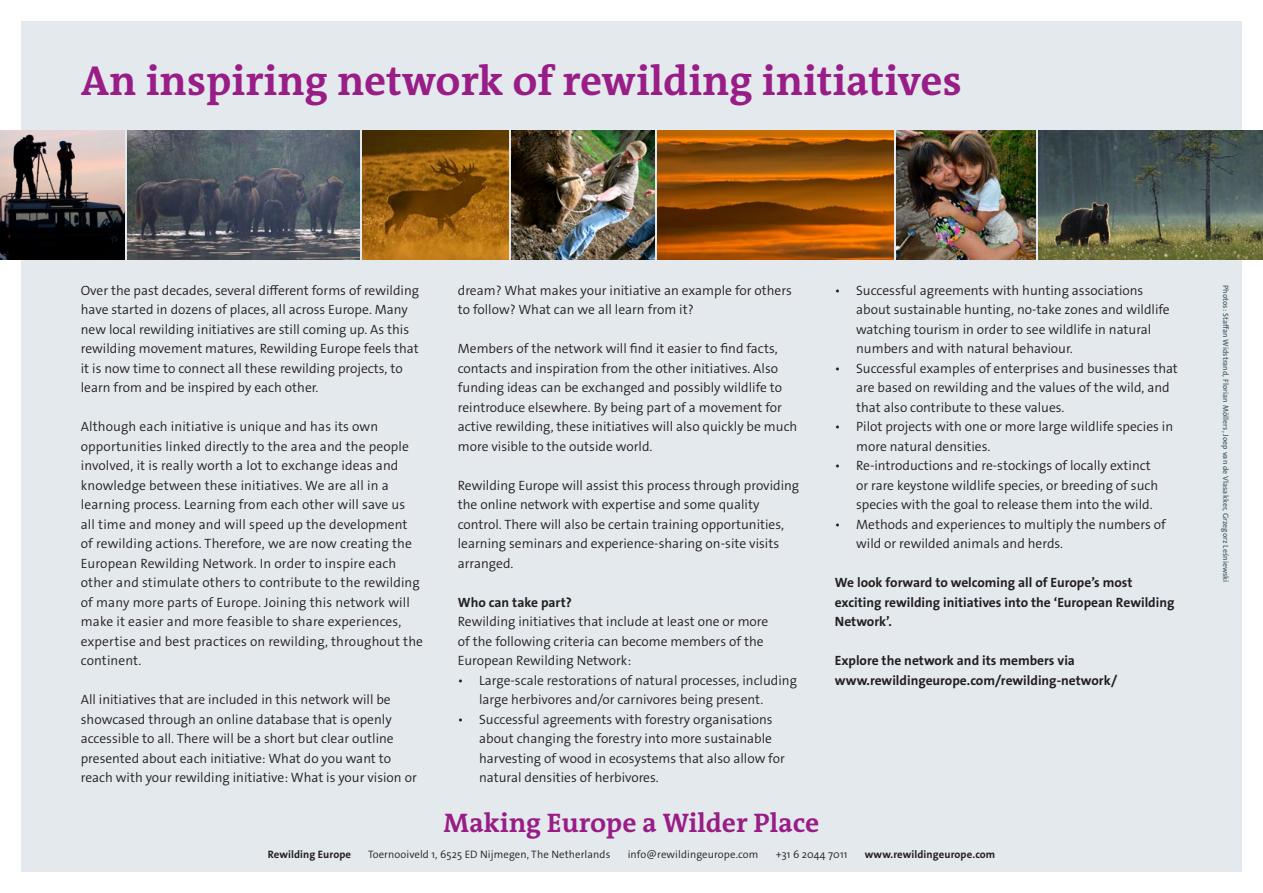
<style>
.page{position:relative;width:1263px;height:893px;background:#fff}
.page>*{position:absolute;margin:0;border:0;box-sizing:border-box;transform-origin:0 0}
.t1{font:700 42px "The Antiqua B W7";color:#991d86}
.t2{font:700 27px "The Antiqua B W7";color:#991d86}
.t3{font:300 13.5px/19.5px "The Sans Os F";color:#231f20}
.t4{font:700 13.5px/19.5px "The Sans Os F";color:#231f20}
.t5{font:300 10.8px "The Sans Os F";letter-spacing:.01em;color:#231f20}
.t6{font:700 10.8px "The Sans Os F";letter-spacing:.01em;color:#231f20}
.t7{font:600 7.8px "The Sans Os F";letter-spacing:.01em;color:#4a626e}
</style>
<div class="page">
<div style="left:21px;top:21px;width:1221px;height:851px;background:#e4e9ed"></div>
<img style="left:512px;top:131px;width:143px;height:128px">
<img style="left:0;top:131px;width:125px;height:128px">
<img style="left:897px;top:131px;width:138px;height:128px">
<img style="left:128px;top:131px;width:232px;height:128px">
<img style="left:1038px;top:131px;width:225px;height:128px">
<img style="left:363px;top:131px;width:146px;height:128px">
<img style="left:658px;top:131px;width:236px;height:128px">
<p class="t1" style="left:81px;top:54px;width:883px">An inspiring network of rewilding initiatives</p>
<p class="t3" style="left:81px;top:281px;width:340px">Over the past decades, several different forms of rewilding have started in dozens of places, all across Europe. Many new local rewilding initiatives are still coming up. As this rewilding movement matures, Rewilding Europe feels that it is now time to connect all these rewilding projects, to learn from and be inspired by each other.</p>
<p class="t3" style="left:81px;top:417px;width:344px">Although each initiative is unique and has its own opportunities linked directly to the area and the people involved, it is really worth a lot to exchange ideas and knowledge between these initiatives. We are all in a learning process. Learning from each other will save us<br>all time and money and will speed up the development of rewilding actions. Therefore, we are now creating the European Rewilding Network. In order to inspire each other and stimulate others to contribute to the rewilding of many more parts of Europe. Joining this network will make it easier and more feasible to share experiences, expertise and best practices on rewilding, throughout the continent.</p>
<p class="t3" style="left:81px;top:690px;width:337px">All initiatives that are included in this network will be showcased through an online database that is openly accessible to all. There will be a short but clear outline presented about each initiative: What do you want to reach with your rewilding initiative: What is your vision or</p>
<p class="t3" style="left:458px;top:281px;width:336px">dream? What makes your initiative an example for others to follow? What can we all learn from it?</p>
<p class="t3" style="left:458px;top:339px;width:341px">Members of the network will find it easier to find facts, contacts and inspiration from the other initiatives. Also funding ideas can be exchanged and possibly wildlife to reintroduce elsewhere. By being part of a movement for active rewilding, these initiatives will also quickly be much more visible to the outside world.</p>
<p class="t3" style="left:458px;top:476px;width:343px">Rewilding Europe will assist this process through providing the online network with expertise and some quality control. There will also be certain training opportunities, learning seminars and experience-sharing on-site visits arranged.</p>
<p class="t4" style="left:458px;top:593px;width:115px">Who can take part?</p>
<p class="t3" style="left:458px;top:612px;width:312px">Rewilding initiatives that include at least one or more of the following criteria can become members of the<br>European Rewilding Network:</p>
<p class="t3" style="left:479px;top:671px;width:319px;text-indent:-21px">• Large-scale restorations of natural processes, including large herbivores and/or carnivores being present.</p>
<p class="t3" style="left:479px;top:710px;width:307px;text-indent:-21px">• Successful agreements with forestry organisations about changing the forestry into more sustainable harvesting of wood in ecosystems that also allow for natural densities of herbivores.</p>
<p class="t2" style="left:444px;top:806px;width:377px">Making Europe a Wilder Place</p>
<p class="t3" style="left:856px;top:281px;width:315px;text-indent:-21px">• Successful agreements with hunting associations about sustainable hunting, no-take zones and wildlife watching tourism in order to see wildlife in natural numbers and with natural behaviour.</p>
<p class="t3" style="left:856px;top:359px;width:323px;text-indent:-21px">• Successful examples of enterprises and businesses that are based on rewilding and the values of the wild, and that also contribute to these values.</p>
<p class="t3" style="left:856px;top:417px;width:318px;text-indent:-21px">• Pilot projects with one or more large wildlife species in more natural densities.</p>
<p class="t3" style="left:856px;top:456px;width:303px;text-indent:-21px">• Re-introductions and re-stockings of locally extinct or rare keystone wildlife species, or breeding of such species with the goal to release them into the wild.</p>
<p class="t3" style="left:856px;top:515px;width:311px;text-indent:-21px">• Methods and experiences to multiply the numbers of wild or rewilded animals and herds.</p>
<p class="t4" style="left:835px;top:573px;width:341px">We look forward to welcoming all of Europe’s most exciting rewilding initiatives into the ‘European Rewilding<br>Network’.</p>
<p class="t4" style="left:835px;top:651px;width:284px">Explore the network and its members via www.rewildingeurope.com/rewilding-network/</p>
<p class="t6" style="left:268px;top:848px;width:85px">Rewilding Europe</p>
<p class="t5" style="left:368px;top:848px;width:244px">Toernooiveld 1, 6525 ED Nijmegen, The Netherlands</p>
<p class="t5" style="left:628px;top:848px;width:132px">info@rewildingeurope.com</p>
<p class="t5" style="left:776px;top:848px;width:73px">+31 6 2044 7011</p>
<p class="t6" style="left:865px;top:848px;width:132px">www.rewildingeurope.com</p>
<p class="t7" style="left:1231px;top:285px;width:299px;rotate:90deg">Photos: Staffan Widstrand, Florian Möllers, Joep van de Vlasakker, Grzegorz Leśniewski</p>
</div>
